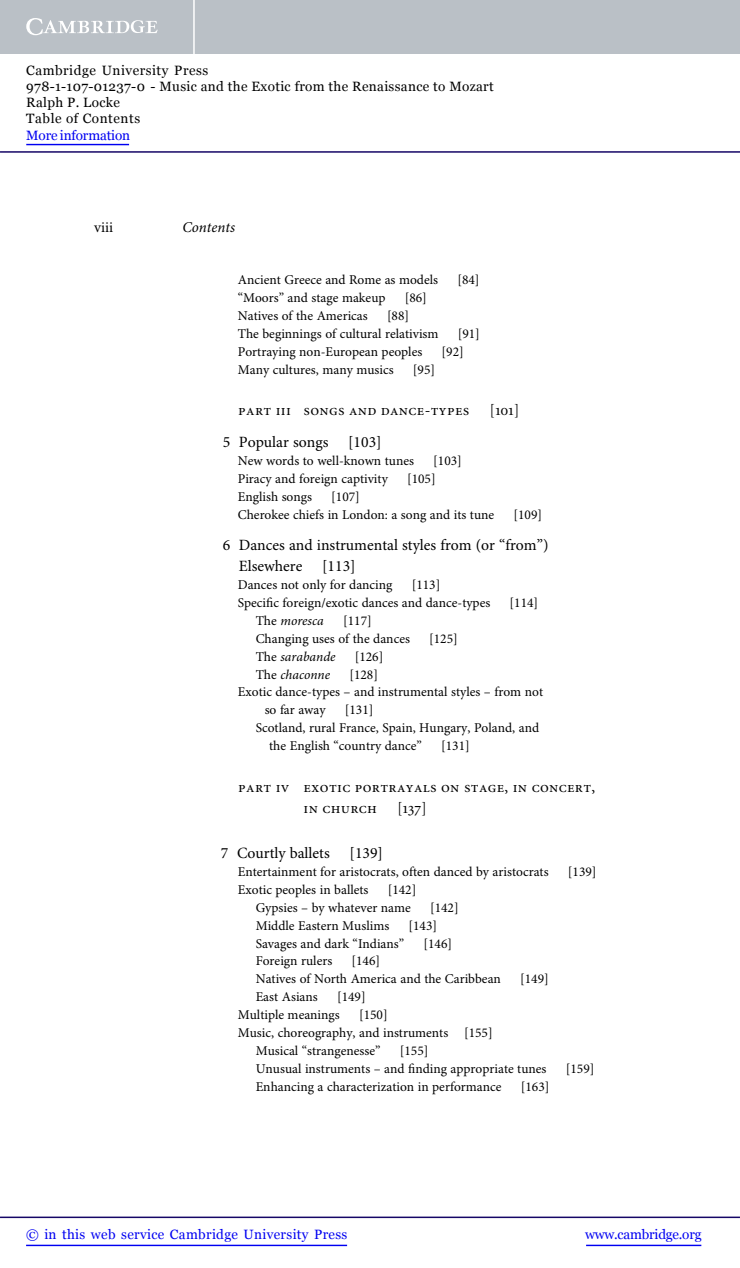
<style>
.page{position:relative;width:740px;height:1268px;background:#fff}
.page>*{position:absolute;margin:0;border:0;box-sizing:border-box;transform-origin:0 0}
.t1{font:15.75px/20.9px "Adv OT1 ef 757 c 0";color:#000}
.t2{font:15.75px/20.9px "Adv P94 BD";letter-spacing:.02em;color:#000}
.t3{font:15px "Adv OT7 d 6 df 7 ab.I";color:#000}
.t4{font:15px "Adv OT1 ef 757 c 0";color:#000}
.t5{font:13.5px/18px "Adv OT1 ef 757 c 0";color:#000}
.t6{font:13.5px/16.2px "Georgia";letter-spacing:.025em;color:#000}
.t7{font:13.5px "Georgia";letter-spacing:.025em;color:#0000f1}
.t8{font:13.5px "Adv OT7 d 6 df 7 ab.I";color:#000}
.t9{font:13.5px "Georgia";letter-spacing:-.015em;color:#0000f1}
.t10{font:13.5px "Georgia";letter-spacing:-.01em;color:#0000f1}
.s1{font-style:inherit}
.s2{font-family:"Adv OT1 ef 757 c 0+fb"}
.s3{font-family:"Adv OT1 ef 757 c 0"}
</style>
<div class="page">
<div style="left:0;top:0;width:740px;height:54px;background:#bac0c6"></div>
<svg style="left:26px;top:18px;width:132px;height:17px"></svg>
<hr style="left:193px;top:0;width:2px;height:54px;background:#fff">
<hr style="left:0;top:151px;width:740px;height:2px;background:#150666">
<hr style="left:586px;top:1245px;width:115px;height:1px;background:#0000f1">
<hr style="left:0;top:1216px;width:740px;height:2px;background:#150666">
<hr style="left:26px;top:1245px;width:321px;height:1px;background:#0000f1">
<hr style="left:26px;top:144px;width:103px;height:1px;background:#0000f1">
<p class="t6" style="left:26px;top:62px;width:469px">Cambridge University Press<br>978-1-107-01237-0 - Music and the Exotic from the Renaissance to Mozart Ralph P. Locke<br>Table of Contents</p>
<p class="t10" style="left:26px;top:127px;width:105px">More information</p>
<p class="t4" style="left:94px;top:221px;width:20px">viii</p>
<p class="t3" style="left:182px;top:221px;width:54px">Contents</p>
<p class="t5" style="left:238px;top:272px;width:202px">Ancient Greece and Rome as models</p>
<p class="t5" style="left:457px;top:272px;width:24px">[84]</p>
<p class="t5" style="left:238px;top:290px;width:149px"><span class="s1">“</span>Moors<span class="s1">”</span> and stage makeup</p>
<p class="t5" style="left:405px;top:290px;width:24px">[86]</p>
<p class="t5" style="left:238px;top:308px;width:131px">Natives of the Americas</p>
<p class="t5" style="left:238px;top:308px;width:202px;text-indent:149px">[88]<br>The beginnings of cultural relativism</p>
<p class="t5" style="left:458px;top:326px;width:24px">[91]</p>
<p class="t5" style="left:238px;top:344px;width:186px">Portraying non-European peoples</p>
<p class="t5" style="left:442px;top:344px;width:24px">[92]</p>
<p class="t5" style="left:238px;top:361px;width:157px">Many cultures, many musics</p>
<p class="t5" style="left:413px;top:361px;width:24px">[95]</p>
<p class="t2" style="left:238px;top:400px;width:233px">part iii songs and dance-types</p>
<p class="t2" style="left:489px;top:400px;width:32px">[101]</p>
<p class="t1" style="left:223px;top:433px;width:107px">5 Popular songs</p>
<p class="t1" style="left:348px;top:433px;width:35px">[103]</p>
<p class="t5" style="left:238px;top:453px;width:178px">New words to well-known tunes</p>
<p class="t5" style="left:433px;top:453px;width:30px">[103]</p>
<p class="t5" style="left:238px;top:471px;width:152px">Piracy and foreign captivity</p>
<p class="t5" style="left:407px;top:471px;width:30px">[105]</p>
<p class="t5" style="left:238px;top:489px;width:76px">English songs</p>
<p class="t5" style="left:238px;top:489px;width:258px;text-indent:93px">[107]<br>Cherokee chiefs in London: a song and its tune</p>
<p class="t5" style="left:513px;top:506px;width:30px">[109]</p>
<p class="t1" style="left:239px;top:536px;width:311px;text-indent:-16px">6 Dances and instrumental styles from (or <span class="s1">“</span>from<span class="s1">”</span>)<br>Elsewhere</p>
<p class="t1" style="left:322px;top:557px;width:35px">[113]</p>
<p class="t5" style="left:238px;top:577px;width:156px">Dances not only for dancing</p>
<p class="t5" style="left:238px;top:577px;width:254px;text-indent:174px">[113]<br>Speci<span class="s2">fi</span>c foreign/exotic dances and dance-types</p>
<p class="t5" style="left:509px;top:595px;width:30px">[114]</p>
<p class="t8" style="left:256px;top:615px;width:70px"><span class="s3">The</span> moresca</p>
<p class="t5" style="left:256px;top:613px;width:156px;text-indent:87px">[117]<br>Changing uses of the dances</p>
<p class="t5" style="left:429px;top:630px;width:30px">[125]</p>
<p class="t8" style="left:256px;top:651px;width:81px"><span class="s3">The</span> sarabande</p>
<p class="t5" style="left:355px;top:648px;width:30px">[126]</p>
<p class="t8" style="left:256px;top:669px;width:76px"><span class="s3">The</span> chaconne</p>
<p class="t5" style="left:349px;top:666px;width:30px">[128]</p>
<p class="t5" style="left:238px;top:684px;width:307px">Exotic dance-types <span class="s1">–</span> and instrumental styles <span class="s1">–</span> from not</p>
<p class="t5" style="left:265px;top:702px;width:62px">so far away</p>
<p class="t5" style="left:345px;top:702px;width:30px">[131]</p>
<p class="t5" style="left:256px;top:720px;width:285px">Scotland, rural France, Spain, Hungary, Poland, and</p>
<p class="t5" style="left:269px;top:738px;width:154px">the English <span class="s1">“</span>country dance<span class="s1">”</span></p>
<p class="t5" style="left:441px;top:738px;width:30px">[131]</p>
<p class="t2" style="left:303px;top:776px;width:293px;text-indent:-65px">part iv exotic portrayals on stage, in concert, in church</p>
<p class="t2" style="left:397px;top:797px;width:31px">[137]</p>
<p class="t1" style="left:221px;top:844px;width:110px">7 Courtly ballets</p>
<p class="t1" style="left:350px;top:844px;width:35px">[139]</p>
<p class="t5" style="left:238px;top:864px;width:312px">Entertainment for aristocrats, often danced by aristocrats</p>
<p class="t5" style="left:568px;top:864px;width:30px">[139]</p>
<p class="t5" style="left:238px;top:881px;width:132px">Exotic peoples in ballets</p>
<p class="t5" style="left:256px;top:881px;width:162px;text-indent:132px">[142]<br>Gypsies <span class="s1">–</span> by whatever name</p>
<p class="t5" style="left:430px;top:899px;width:30px">[142]</p>
<p class="t5" style="left:256px;top:917px;width:135px">Middle Eastern Muslims</p>
<p class="t5" style="left:408px;top:917px;width:30px">[143]</p>
<p class="t5" style="left:256px;top:935px;width:150px">Savages and dark <span class="s1">“</span>Indians<span class="s1">”</span></p>
<p class="t5" style="left:423px;top:935px;width:30px">[146]</p>
<p class="t5" style="left:256px;top:953px;width:78px">Foreign rulers</p>
<p class="t5" style="left:256px;top:953px;width:247px;text-indent:96px">[146]<br>Natives of North America and the Caribbean</p>
<p class="t5" style="left:520px;top:971px;width:30px">[149]</p>
<p class="t5" style="left:238px;top:989px;width:129px;text-indent:99px">[149]<br>Multiple meanings</p>
<p class="t5" style="left:256px;top:989px;width:64px">East Asians</p>
<p class="t5" style="left:359px;top:1007px;width:30px">[150]</p>
<p class="t5" style="left:238px;top:1025px;width:256px">Music, choreography, and instruments [155]</p>
<p class="t5" style="left:256px;top:1043px;width:126px">Musical <span class="s1">“</span>strangenesse<span class="s1">”</span></p>
<p class="t5" style="left:256px;top:1043px;width:292px;text-indent:144px">[155]<br>Unusual instruments <span class="s1">–</span> and <span class="s2">fi</span>nding appropriate tunes</p>
<p class="t5" style="left:256px;top:1079px;width:247px">Enhancing a characterization in performance</p>
<p class="t5" style="left:521px;top:1079px;width:30px">[163]</p>
<p class="t5" style="left:566px;top:1061px;width:30px">[159]</p>
<p class="t7" style="left:26px;top:1226px;width:323px">© in this web service Cambridge University Press</p>
<p class="t9" style="left:585px;top:1226px;width:118px">www.cambridge.org</p>
</div>
